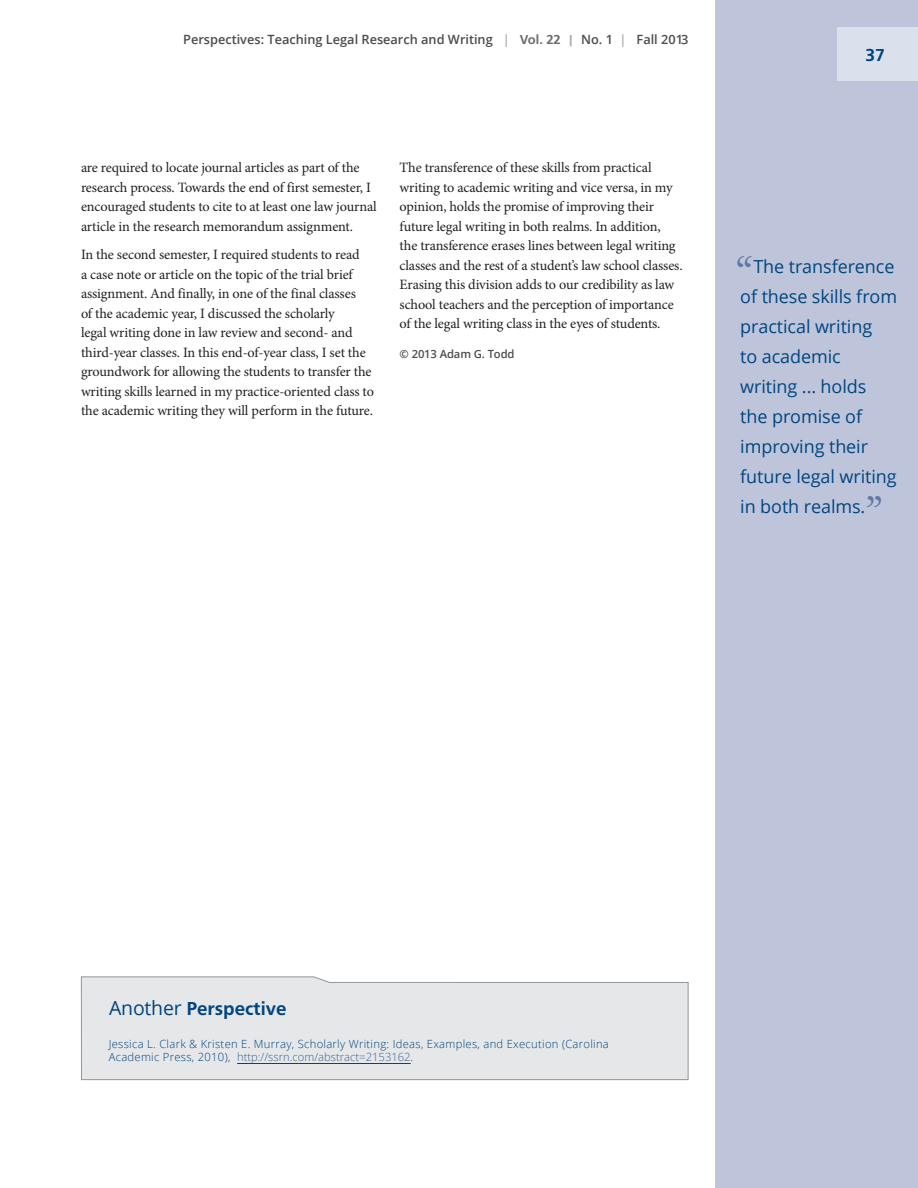
<style>
.page{position:relative;width:918px;height:1188px;background:#fff}
.page>*{position:absolute;margin:0;border:0;box-sizing:border-box;transform-origin:0 0}
._06_pull_quote_copy{font:42px "EB Garamond SC";color:#5f77a5}
.t1{font:700 19.5px "Carto Gothic Std";color:#01457f}
._06_pull_quote_copy-2{font:18px/30px "Open Sans";letter-spacing:-.005em;color:#01457f}
.t2{font:700 18px "Carto Gothic Std";color:#01457f}
._03_article_body_p6{font:14.25px/19.5px "Minion Pro";letter-spacing:-.005em;color:#231f20}
.t3{font:600 12.75px "Open Sans";color:#4b4c4d}
._08_Another_Persp_au{font:300 11.25px/13.5px "Open Sans";letter-spacing:.025em;color:#01457f}
._03_article__2011_li{font:600 11.25px "Open Sans";letter-spacing:-.01em;color:#4b4c4d}
.s1{color:#a8a9ad}
.s2{font-family:"Carto Gothic Std";font-weight:700;font-size:13.5px;color:#6c6d70}
.s3{font-family:"Carto Gothic Std";font-weight:700;font-size:13.5px;color:#a8a9ad}
.s4{font-family:"Open Sans";font-weight:400}
.s5{color:#3e6296}
</style>
<div class="page">
<div style="left:716px;top:0;width:202px;height:1188px;background:#bec5db"></div>
<div style="left:837px;top:27px;width:81px;height:54px;background:#dbe1ec"></div>
<div style="left:81px;top:976px;width:608px;height:104px;background:#e6e7e9"></div>
<p class="t3" style="left:183px;top:31px;width:507px">Perspectives: Teaching Legal Research and Writing <span class="s1">|</span> <span class="s2">Vol. 22</span> <span class="s3">|</span> No. 1 <span class="s1">|</span> Fall 2013</p>
<p class="_03_article_body_p6" style="left:81px;top:158px;width:297px">are required to locate journal articles as part of the research process. Towards the end of first semester, I encouraged students to cite to at least one law journal article in the research memorandum assignment.</p>
<p class="_03_article_body_p6" style="left:81px;top:245px;width:295px">In the second semester, I required students to read<br>a case note or article on the topic of the trial brief assignment. And finally, in one of the final classes<br>of the academic year, I discussed the scholarly<br>legal writing done in law review and second- and third-year classes. In this end-of-year class, I set the groundwork for allowing the students to transfer the writing skills learned in my practice-oriented class to the academic writing they will perform in the future.</p>
<p class="_03_article_body_p6" style="left:400px;top:158px;width:284px">The transference of these skills from practical writing to academic writing and vice versa, in my opinion, holds the promise of improving their future legal writing in both realms. In addition,<br>the transference erases lines between legal writing classes and the rest of a student’s law school classes.<br>Erasing this division adds to our credibility as law school teachers and the perception of importance of the legal writing class in the eyes of students.</p>
<p class="_03_article__2011_li" style="left:400px;top:346px;width:116px">© 2013 Adam G. Todd</p>
<p class="t2" style="left:866px;top:44px;width:21px">37</p>
<p class="_06_pull_quote_copy" style="left:736px;top:241px;width:19px">“</p>
<p class="_06_pull_quote_copy-2" style="left:740px;top:251px;width:158px;text-indent:13px">The transference of these skills from practical writing<br>to academic writing ... holds the promise of improving their future legal writing in both realms.</p>
<p class="_06_pull_quote_copy" style="left:865px;top:481px;width:19px">”</p>
<p class="t1" style="left:109px;top:997px;width:179px"><span class="s4">Another</span> Perspective</p>
<p class="_08_Another_Persp_au" style="left:109px;top:1037px;width:502px">Jessica L. Clark &amp; Kristen E. Murray, Scholarly Writing: Ideas, Examples, and Execution (Carolina<br>Academic Press, 2010), <span class="s5">http://ssrn.com/abstract=2153162</span>.</p>
</div>
